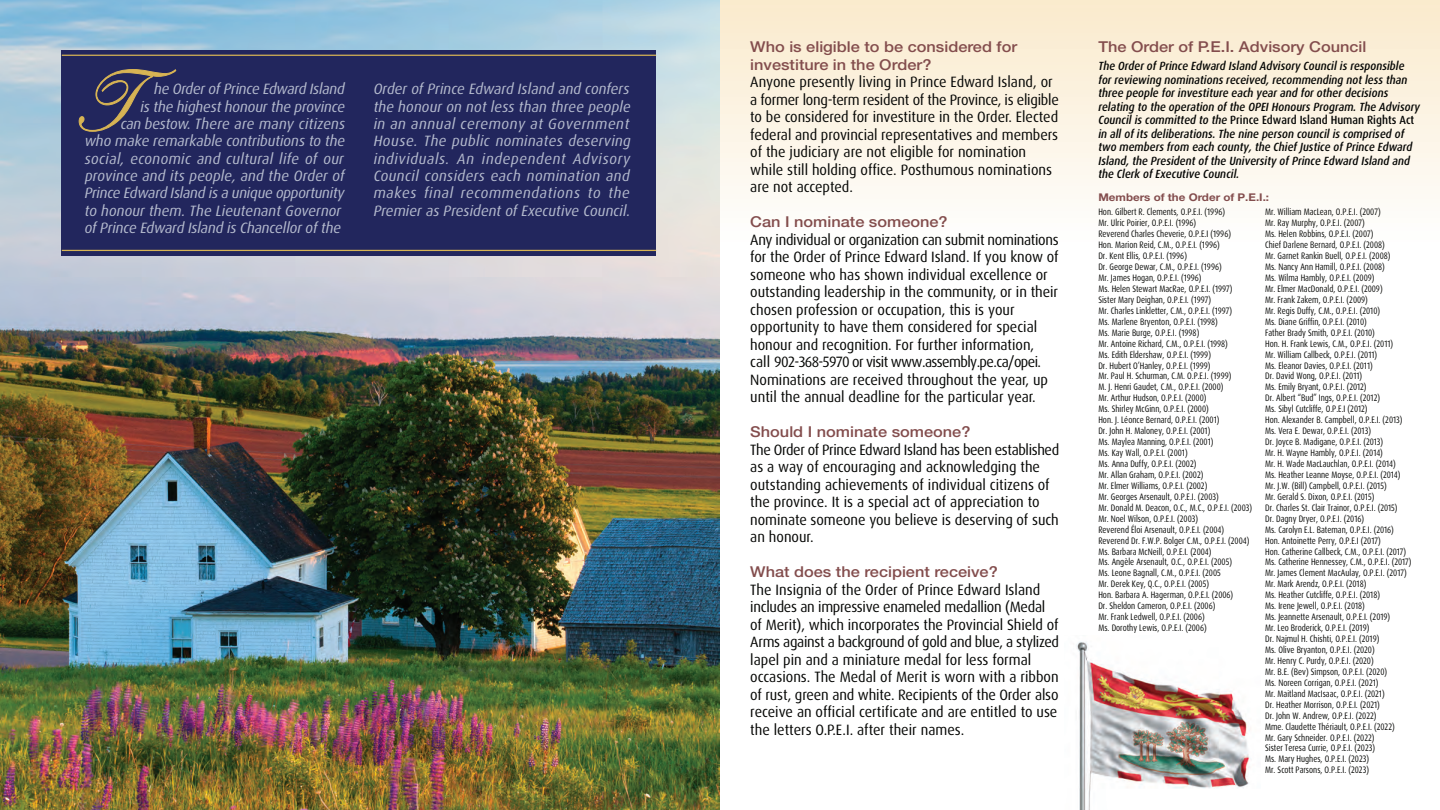
<style>
.page{position:relative;width:1440px;height:810px;background:#fff}
.page>*{position:absolute;margin:0;border:0;box-sizing:border-box;transform-origin:0 0}
.t1{font:15px/17.5px "Dax Pro";letter-spacing:-.005em;color:#040503;scale:.95 1}
.t2{font:italic 15px/17.4px "Dax Pro";letter-spacing:-.005em;color:#b5bbce;text-align:right}
.t3{font:500 15px/17.5px "Helvetica Neue";color:#834d4d;scale:1.09 1}
.t4{font:italic 500 11.88px/13.5px "Dax Pro";color:#040503;scale:.91 1}
.t5{font:700 10.62px "Helvetica Neue";color:#834d4d;scale:1.09 1}
.t6{font:9.38px/11px "Dax Pro";color:#040503;scale:.82 1}
.s1{font-style:normal}
</style>
<div class="page">
<div style="left:720px;top:0;width:720px;height:349px;background:linear-gradient(to bottom,#faebd0,#fff)"></div>
<img style="left:0;top:0;width:720px;height:810px">
<img style="left:1076px;top:642px;width:174px;height:168px">
<div style="left:62px;top:50px;width:594px;height:205px;background:#22265d"></div>
<hr style="left:62px;top:55px;width:594px;height:1px;background:#d7b454">
<hr style="left:62px;top:250px;width:594px;height:1px;background:#d7b454">
<svg style="left:79px;top:69px;width:97px;height:63px"></svg>
<p class="t2" style="left:85px;top:80px;width:262px">he Order of Prince Edward Island<br>is the highest honour the province<br>can bestow. There are many citizens<br>who make remarkable contributions to the social, economic and cultural life of our province and its people, and the Order of Prince Edward Island is a unique opportunity to honour them. The Lieutenant Governor of Prince Edward Island is Chancellor of the</p>
<p class="t2" style="left:374px;top:80px;width:259px;text-align:justify">Order of Prince Edward Island and confers the honour on not less than three people in an annual ceremony at Government House. The public nominates deserving individuals. An independent Advisory Council considers each nomination and makes final recommendations to the Premier as President of Executive Council.</p>
<h1 class="t3" style="left:750px;top:38px;width:246px">Who is eligible to be considered for investiture in the Order?</h1>
<p class="t1" style="left:750px;top:73px;width:326px">Anyone presently living in Prince Edward Island, or a former long-term resident of the Province, is eligible to be considered for investiture in the Order. Elected federal and provincial representatives and members of the judiciary are not eligible for nomination while still holding office. Posthumous nominations are not accepted.</p>
<h1 class="t3" style="left:750px;top:213px;width:183px">Can I nominate someone?</h1>
<p class="t1" style="left:750px;top:231px;width:326px">Any individual or organization can submit nominations for the Order of Prince Edward Island. If you know of someone who has shown individual excellence or outstanding leadership in the community, or in their chosen profession or occupation, this is your opportunity to have them considered for special honour and recognition. For further information,<br>call 902-368-5970 or visit www.assembly.pe.ca/opei.<br>Nominations are received throughout the year, up until the annual deadline for the particular year.</p>
<h1 class="t3" style="left:750px;top:423px;width:204px">Should I nominate someone?</h1>
<p class="t1" style="left:750px;top:441px;width:327px">The Order of Prince Edward Island has been established as a way of encouraging and acknowledging the outstanding achievements of individual citizens of the province. It is a special act of appreciation to nominate someone you believe is deserving of such an honour.</p>
<h1 class="t3" style="left:750px;top:563px;width:229px">What does the recipient receive?</h1>
<p class="t1" style="left:750px;top:581px;width:327px">The Insignia of the Order of Prince Edward Island includes an impressive enameled medallion (Medal of Merit), which incorporates the Provincial Shield of Arms against a background of gold and blue, a stylized lapel pin and a miniature medal for less formal occasions. The Medal of Merit is worn with a ribbon of rust, green and white. Recipients of the Order also receive an official certificate and are entitled to use the letters O.P.E.I. after their names.</p>
<h1 class="t3" style="left:1098px;top:38px;width:247px">The Order of P.E.I. Advisory Council</h1>
<p class="t4" style="left:1098px;top:59px;width:355px">The Order of Prince Edward Island Advisory Council is responsible for reviewing nominations received, recommending not less than three people for investiture each year and for other decisions relating to the operation of the OPEI Honours Program. The Advisory Council is committed to the <span class="s1">Prince Edward Island Human Rights Act </span>in all of its deliberations. The nine person council is comprised of two members from each county, the Chief Justice of Prince Edward Island, the President of the University of Prince Edward Island and the Clerk of Executive Council.</p>
<p class="t5" style="left:1098px;top:191px;width:158px">Members of the Order of P.E.I.:</p>
<p class="t6" style="left:1098px;top:207px;width:189px">Hon. Gilbert R. Clements, O.P.E.I. (1996)<br>Mr. Ulric Poirier, O.P.E.I. (1996)<br>Reverend Charles Cheverie, O.P.E.I (1996)<br>Hon. Marion Reid, C.M., O.P.E.I. (1996)<br>Dr. Kent Ellis, O.P.E.I. (1996)<br>Dr. George Dewar, C.M., O.P.E.I. (1996)<br>Mr. James Hogan, O.P.E.I. (1996)<br>Ms. Helen Stewart MacRae, O.P.E.I. (1997)<br>Sister Mary Deighan, O.P.E.I. (1997)<br>Mr. Charles Linkletter, C.M., O.P.E.I. (1997)<br>Ms. Marlene Bryenton, O.P.E.I. (1998)<br>Ms. Marie Burge, O.P.E.I. (1998)<br>Mr. Antoine Richard, C.M., O.P.E.I. (1998)<br>Ms. Edith Eldershaw, O.P.E.I. (1999)<br>Dr. Hubert O’Hanley, O.P.E.I. (1999)<br>Mr. Paul H. Schurman, C.M. O.P.E.I. (1999)<br>M. J. Henri Gaudet, C.M., O.P.E.I. (2000)<br>Mr. Arthur Hudson, O.P.E.I. (2000)<br>Ms. Shirley McGinn, O.P.E.I. (2000)<br>Hon. J. Léonce Bernard, O.P.E.I. (2001)<br>Dr. John H. Maloney, O.P.E.I. (2001)<br>Ms. Maylea Manning, O.P.E.I. (2001)<br>Ms. Kay Wall, O.P.E.I. (2001)<br>Ms. Anna Duffy, O.P.E.I. (2002)<br>Mr. Allan Graham, O.P.E.I. (2002)<br>Mr. Elmer Williams, O.P.E.I. (2002)<br>Mr. Georges Arsenault, O.P.E.I. (2003)<br>Mr. Donald M. Deacon, O.C., M.C., O.P.E.I. (2003)<br>Mr. Noel Wilson, O.P.E.I. (2003)<br>Reverend Éloi Arsenault, O.P.E.I. (2004)<br>Reverend Dr. F.W.P. Bolger C.M., O.P.E.I. (2004)<br>Ms. Barbara McNeill, O.P.E.I. (2004)<br>Ms. Angèle Arsenault, O.C., O.P.E.I. (2005)<br>Ms. Leone Bagnall, C.M., O.P.E.I. (2005<br>Mr. Derek Key, Q.C., O.P.E.I. (2005)<br>Hon. Barbara A. Hagerman, O.P.E.I. (2006)<br>Dr. Sheldon Cameron, O.P.E.I. (2006)<br>Mr. Frank Ledwell, O.P.E.I. (2006)<br>Ms. Dorothy Lewis, O.P.E.I. (2006)</p>
<p class="t6" style="left:1265px;top:207px;width:180px">Mr. William MacLean, O.P.E.I. (2007)<br>Mr. Ray Murphy, O.P.E.I. (2007)<br>Ms. Helen Robbins, O.P.E.I. (2007)<br>Chief Darlene Bernard, O.P.E.I. (2008)<br>Mr. Garnet Rankin Buell, O.P.E.I. (2008)<br>Ms. Nancy Ann Hamill, O.P.E.I. (2008)<br>Ms. Wilma Hambly, O.P.E.I. (2009)<br>Mr. Elmer MacDonald, O.P.E.I. (2009)<br>Mr. Frank Zakem, O.P.E.I. (2009)<br>Mr. Regis Duffy, C.M., O.P.E.I. (2010)<br>Ms. Diane Griffin, O.P.E.I. (2010)<br>Father Brady Smith, O.P.E.I. (2010)<br>Hon. H. Frank Lewis, C.M., O.P.E.I. (2011)<br>Mr. William Callbeck, O.P.E.I. (2011)<br>Ms. Eleanor Davies, O.P.E.I. (2011)<br>Dr. David Wong, O.P.E.I. (2011)<br>Ms. Emily Bryant, O.P.E.I. (2012)<br>Dr. Albert “Bud” Ings, O.P.E.I. (2012)<br>Ms. Sibyl Cutcliffe, O.P.E.I (2012)<br>Hon. Alexander B. Campbell, O.P.E.I. (2013)<br>Ms. Vera E. Dewar, O.P.E.I. (2013)<br>Dr. Joyce B. Madigane, O.P.E.I. (2013)<br>Mr. H. Wayne Hambly, O.P.E.I. (2014)<br>Mr. H. Wade MacLauchlan, O.P.E.I. (2014)<br>Ms. Heather Leanne Moyse, O.P.E.I. (2014)<br>Mr. J.W. (Bill) Campbell, O.P.E.I. (2015)<br>Mr. Gerald S. Dixon, O.P.E.I. (2015)<br>Dr. Charles St. Clair Trainor, O.P.E.I. (2015)<br>Dr. Dagny Dryer, O.P.E.I. (2016)<br>Ms. Carolyn E.L. Bateman, O.P.E.I. (2016)<br>Hon. Antoinette Perry, O.P.E.I (2017)<br>Hon. Catherine Callbeck, C.M., O.P.E.I. (2017)<br>Ms. Catherine Hennessey, C.M., O.P.E.I. (2017)<br>Mr. James Clement MacAulay, O.P.E.I. (2017)<br>Mr. Mark Arendz, O.P.E.I. (2018)<br>Ms. Heather Cutcliffe, O.P.E.I. (2018)<br>Ms. Irene Jewell, O.P.E.I. (2018)<br>Ms. Jeannette Arsenault, O.P.E.I. (2019)<br>Mr. Leo Broderick, O.P.E.I. (2019)<br>Dr. Najmul H. Chishti, O.P.E.I. (2019)<br>Ms. Olive Bryanton, O.P.E.I. (2020)<br>Mr. Henry C. Purdy, O.P.E.I. (2020)<br>Mr. B.E. (Bev) Simpson, O.P.E.I. (2020)<br>Ms. Noreen Corrigan, O.P.E.I. (2021)<br>Mr. Maitland MacIsaac, O.P.E.I. (2021)<br>Dr. Heather Morrison, O.P.E.I. (2021)<br>Dr. John W. Andrew, O.P.E.I. (2022)<br>Mme. Claudette Thériault, O.P.E.I. (2022)<br>Mr. Gary Schneider. O.P.E.I. (2022)<br>Sister Teresa Currie, O.P.E.I. (2023)<br>Ms. Mary Hughes, O.P.E.I. (2023)<br>Mr. Scott Parsons, O.P.E.I. (2023)</p>
</div>
